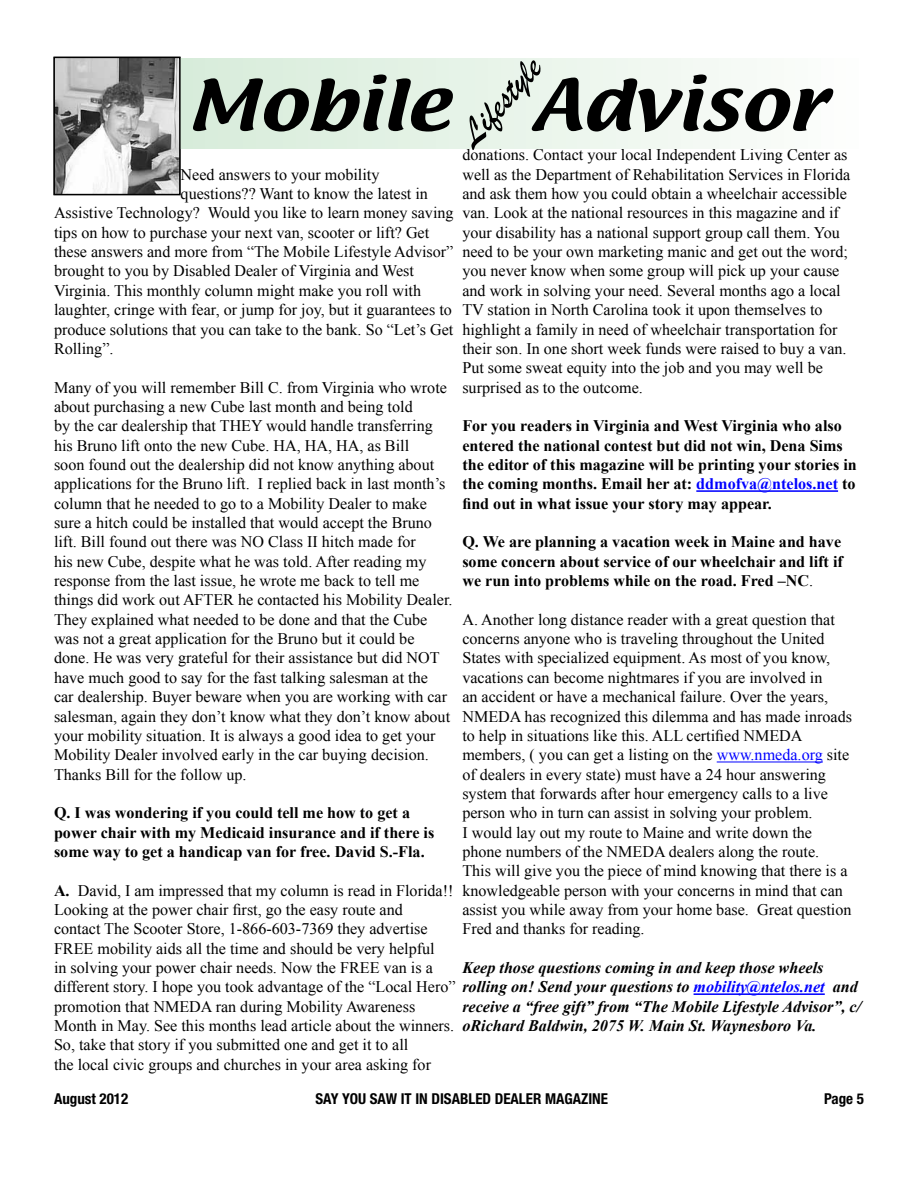
<style>
.page{position:relative;width:918px;height:1188px;background:#fff}
.page>*{position:absolute;margin:0;border:0;box-sizing:border-box;transform-origin:0 0}
.t1{font:62.25px "Textile";color:#000;scale:1.2 1}
.t2{font:37.35px "Brush Script";color:#000}
.t3{font:16.2px/19.4px "Times New Roman";color:#000}
.t4{font:700 16.2px/19.4px "Times New Roman";color:#000}
.t5{font:italic 700 16.2px/19.4px "Times New Roman";color:#000}
.t6{font:700 condensed 15px "Helvetica Neue";color:#000}
.s1{color:#00f}
.s2{font-weight:400}
.s3{font-weight:700}
.s4{font-weight:700;font-style:italic}
.s5{font-weight:700;font-style:italic;color:#00f}
</style>
<div class="page">
<hr style="left:696px;top:490px;width:142px;height:2px;background:#00f">
<hr style="left:717px;top:762px;width:106px;height:1px;background:#00f">
<hr style="left:694px;top:993px;width:131px;height:2px;background:#00f">
<img style="left:56px;top:60px;width:122px;height:132px">
<div style="left:53px;top:57px;width:128px;height:138px;border:2px solid #000"></div>
<h2 class="t2" style="left:448px;top:126px;width:107px;rotate:-49deg">Lifestyle</h2>
<h1 class="t1" style="left:186px;top:61px;width:221px">Mobile</h1>
<h1 class="t1" style="left:532px;top:61px;width:245px">Advisor</h1>
<p class="t3" style="left:462px;top:145px;width:389px">donations. Contact your local Independent Living Center as well as the Department of Rehabilitation Services in Florida and ask them how you could obtain a wheelchair accessible van. Look at the national resources in this magazine and if your disability has a national support group call them. You need to be your own marketing manic and get out the word; you never know when some group will pick up your cause and work in solving your need. Several months ago a local TV station in North Carolina took it upon themselves to highlight a family in need of wheelchair transportation for their son. In one short week funds were raised to buy a van.<br>Put some sweat equity into the job and you may well be surprised as to the outcome.</p>
<p class="t4" style="left:462px;top:416px;width:396px">For you readers in Virginia and West Virginia who also entered the national contest but did not win, Dena Sims the editor of this magazine will be printing your stories in the coming months. Email her at: <span class="s1">ddmofva@ntelos.net</span> to find out in what issue your story may appear.</p>
<p class="t4" style="left:462px;top:532px;width:382px;text-align:justify">Q. We are planning a vacation week in Maine and have some concern about service of our wheelchair and lift if we run into problems while on the road. Fred –NC<span class="s2">.</span></p>
<p class="t3" style="left:462px;top:609px;width:391px">A. Another long distance reader with a great question that concerns anyone who is traveling throughout the United States with specialized equipment. As most of you know, vacations can become nightmares if you are involved in<br>an accident or have a mechanical failure. Over the years, NMEDA has recognized this dilemma and has made inroads to help in situations like this. ALL certified NMEDA members, ( you can get a listing on the <span class="s1">www.nmeda.org</span> site of dealers in every state) must have a 24 hour answering system that forwards after hour emergency calls to a live person who in turn can assist in solving your problem.<br>I would lay out my route to Maine and write down the phone numbers of the NMEDA dealers along the route.<br>This will give you the piece of mind knowing that there is a knowledgeable person with your concerns in mind that can assist you while away from your home base. Great question Fred and thanks for reading.</p>
<p class="t5" style="left:462px;top:958px;width:363px">Keep those questions coming in and keep those wheels</p>
<p class="t5" style="left:462px;top:996px;width:400px">receive a “free gift” from “The Mobile Lifestyle Advisor”, c/ oRichard Baldwin, 2075 W. Main St. Waynesboro Va.</p>
<p class="t3" style="left:181px;top:164px;width:200px">Need answers to your mobility</p>
<p class="t3" style="left:181px;top:184px;width:249px">questions?? Want to know the latest in</p>
<p class="t3" style="left:54px;top:203px;width:401px">Assistive Technology? Would you like to learn money saving</p>
<p class="t3" style="left:54px;top:222px;width:377px">tips on how to purchase your next van, scooter or lift? Get</p>
<p class="t3" style="left:54px;top:242px;width:401px">these answers and more from “The Mobile Lifestyle Advisor”</p>
<p class="t3" style="left:54px;top:261px;width:362px">brought to you by Disabled Dealer of Virginia and West</p>
<p class="t3" style="left:54px;top:280px;width:369px">Virginia. This monthly column might make you roll with</p>
<p class="t3" style="left:54px;top:300px;width:399px">laughter, cringe with fear, or jump for joy, but it guarantees to</p>
<p class="t3" style="left:54px;top:319px;width:401px">produce solutions that you can take to the bank. So “Let’s Get</p>
<p class="t3" style="left:54px;top:339px;width:61px">Rolling”.</p>
<p class="t3" style="left:54px;top:377px;width:400px">Many of you will remember Bill C. from Virginia who wrote about purchasing a new Cube last month and being told<br>by the car dealership that THEY would handle transferring his Bruno lift onto the new Cube. HA, HA, HA, as Bill<br>soon found out the dealership did not know anything about applications for the Bruno lift. I replied back in last month’s column that he needed to go to a Mobility Dealer to make sure a hitch could be installed that would accept the Bruno lift. Bill found out there was NO Class II hitch made for<br>his new Cube, despite what he was told. After reading my response from the last issue, he wrote me back to tell me things did work out AFTER he contacted his Mobility Dealer.<br>They explained what needed to be done and that the Cube was not a great application for the Bruno but it could be done. He was very grateful for their assistance but did NOT have much good to say for the fast talking salesman at the<br>car dealership. Buyer beware when you are working with car salesman, again they don’t know what they don’t know about your mobility situation. It is always a good idea to get your Mobility Dealer involved early in the car buying decision.<br>Thanks Bill for the follow up.</p>
<p class="t4" style="left:54px;top:803px;width:382px">Q. I was wondering if you could tell me how to get a power chair with my Medicaid insurance and if there is some way to get a handicap van for free. David S.-Fla.</p>
<p class="t3" style="left:54px;top:880px;width:805px"><span class="s3">A.</span> David, I am impressed that my column is read in Florida!!<br>Looking at the power chair first, go the easy route and<br>contact The Scooter Store, 1-866-603-7369 they advertise<br>FREE mobility aids all the time and should be very helpful<br>in solving your power chair needs. Now the FREE van is a<br>different story. I hope you took advantage of the “Local Hero” <span class="s4">rolling on! Send your questions to</span> <span class="s5">mobility@ntelos.net</span> <span class="s4">and </span>promotion that NMEDA ran during Mobility Awareness<br>Month in May. See this months lead article about the winners.<br>So, take that story if you submitted one and get it to all<br>the local civic groups and churches in your area asking for</p>
<p class="t6" style="left:54px;top:1090px;width:76px">August 2012</p>
<p class="t6" style="left:316px;top:1090px;width:294px">SAY YOU SAW IT IN DISABLED DEALER MAGAZINE</p>
<p class="t6" style="left:824px;top:1090px;width:41px">Page 5</p>
</div>
